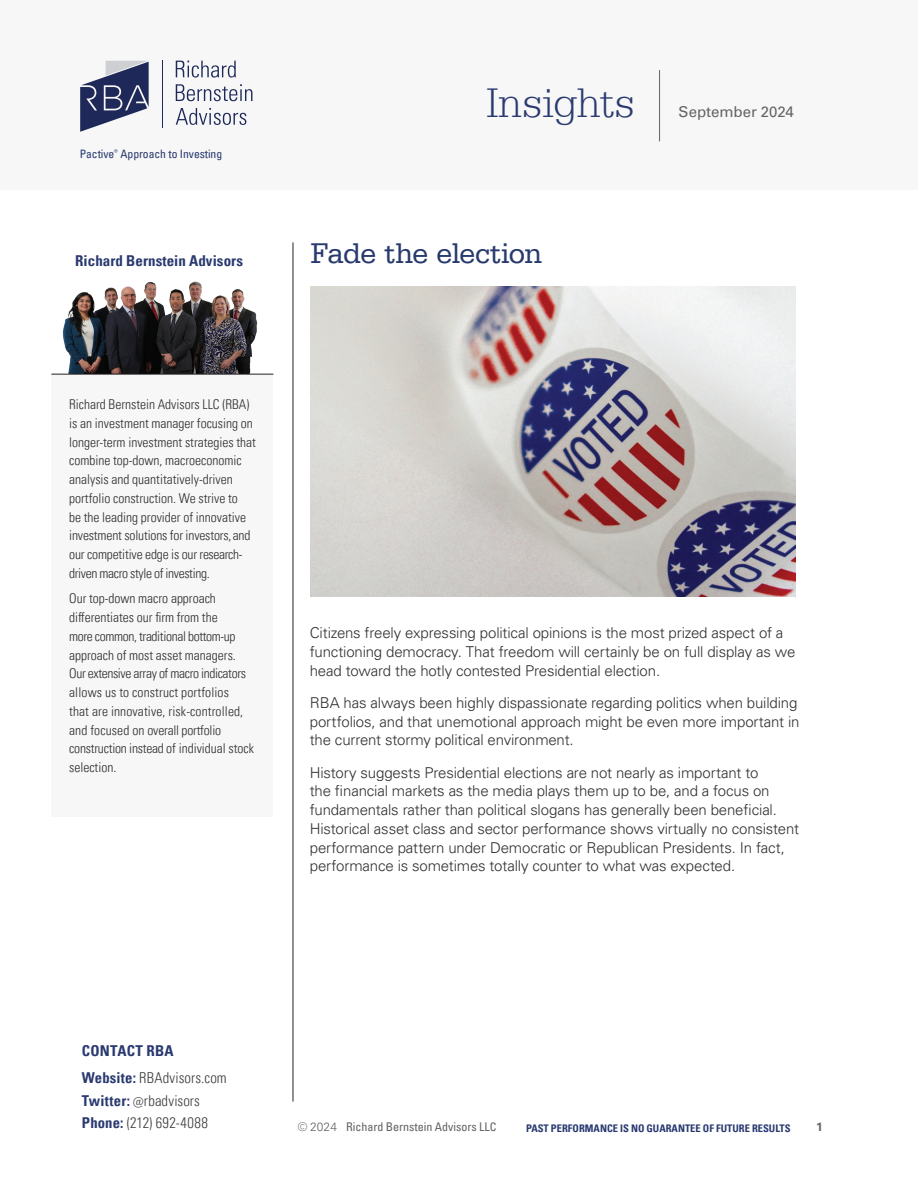
<style>
.page{position:relative;width:918px;height:1188px;background:#fff}
.page>*{position:absolute;margin:0;border:0;box-sizing:border-box;transform-origin:0 0}
.t1{font:300 43.5px "Serifa Std";letter-spacing:-.015em;color:#2a3a70}
.t2{font:30px "Serifa Std";letter-spacing:-.025em;color:#28396e}
.t3{font:300 15px/18.8px "Univers LT Pro 45";letter-spacing:-.01em;color:#312f30}
.t4{font:700 condensed 15px/27px "Univers LT Pro";letter-spacing:.005em;color:#2a3a70}
.t5{font:300 condensed 15px/22.5px "Univers LT Pro";letter-spacing:.015em;color:#3e3e3f}
.t6{font:15px "Univers LT Pro 55 Roman";color:#636366}
.t7{font:300 condensed 13.5px/18.8px "Univers LT Pro";color:#312f30}
.t8{font:condensed 12px "Univers LT Pro";color:#636366}
.t9{font:700 12px "Univers LT Pro 65";color:#636366}
.t10{font:condensed 11.7px "Univers LT Pro";letter-spacing:-.005em;color:#29396e}
.t11{font:700 condensed 10.5px "Univers LT Pro";color:#2a3a70}
.s1{font-size:9.45px}
.s2{font-weight:300;color:#3e3e3f}
.s3{font-weight:700;color:#2a3a70}
.s4{font-size:12px}
.s5{font-family:"Univers LT Pro 45";font-weight:300;font-stretch:normal}
</style>
<div class="page">
<div style="left:0;top:0;width:918px;height:190px;background:#f7f7f8"></div>
<svg style="left:80px;top:61px;width:69px;height:71px"></svg>
<hr style="left:162px;top:60px;width:1px;height:68px;background:#1e2959">
<svg style="left:176px;top:108px;width:70px;height:17px"></svg>
<svg style="left:176px;top:61px;width:60px;height:17px"></svg>
<svg style="left:176px;top:84px;width:76px;height:17px"></svg>
<hr style="left:659px;top:70px;width:1px;height:71px;background:#636366">
<div style="left:51px;top:374px;width:222px;height:442px;background:#f7f7f8"></div>
<hr style="left:293px;top:242px;width:1px;height:860px;background:#231f20">
<img style="left:60px;top:281px;width:205px;height:93px">
<hr style="left:51px;top:374px;width:222px;height:1px;background:#231f20">
<img style="left:310px;top:287px;width:485px;height:309px">
<p class="t10" style="left:80px;top:146px;width:144px">Pactive<span class="s1">®</span> Approach to Investing</p>
<p class="t4" style="left:75px;top:247px;width:169px">Richard Bernstein Advisors</p>
<p class="t7" style="left:69px;top:394px;width:188px">Richard Bernstein Advisors LLC (RBA) is an investment manager focusing on longer-term investment strategies that combine top-down, macroeconomic analysis and quantitatively-driven portfolio construction. We strive to<br>be the leading provider of innovative investment solutions for investors, and our competitive edge is our research&shy;driven macro style of investing.</p>
<p class="t7" style="left:69px;top:589px;width:186px">Our top-down macro approach differentiates our firm from the<br>more common, traditional bottom-up approach of most asset managers.<br>Our extensive array of macro indicators allows us to construct portfolios<br>that are innovative, risk-controlled, and focused on overall portfolio construction instead of individual stock selection.</p>
<h1 class="t1" style="left:487px;top:79px;width:149px">Insights</h1>
<p class="t6" style="left:679px;top:101px;width:117px">September 2024</p>
<h2 class="t2" style="left:311px;top:237px;width:233px">Fade the election</h2>
<p class="t3" style="left:310px;top:623px;width:487px">Citizens freely expressing political opinions is the most prized aspect of a functioning democracy. That freedom will certainly be on full display as we head toward the hotly contested Presidential election.</p>
<p class="t3" style="left:310px;top:693px;width:491px">RBA has always been highly dispassionate regarding politics when building portfolios, and that unemotional approach might be even more important in the current stormy political environment.</p>
<p class="t3" style="left:310px;top:763px;width:491px">History suggests Presidential elections are not nearly as important to<br>the financial markets as the media plays them up to be, and a focus on fundamentals rather than political slogans has generally been beneficial.<br>Historical asset class and sector performance shows virtually no consistent performance pattern under Democratic or Republican Presidents. In fact, performance is sometimes totally counter to what was expected.</p>
<p class="t4" style="left:82px;top:1037px;width:146px">CONTACT RBA<br>Website: <span class="s2">RBAdvisors.com</span></p>
<p class="t5" style="left:82px;top:1088px;width:128px"><span class="s3">Twitter:</span> <span class="s4">@</span>rbadvisors<br><span class="s3">Phone:</span> (212) 692-4088</p>
<p class="t8" style="left:298px;top:1119px;width:200px"><span class="s5">© 2024</span> Richard Bernstein Advisors LLC</p>
<p class="t9" style="left:816px;top:1118px;width:8px">1</p>
<p class="t11" style="left:526px;top:1122px;width:266px">PAST PERFORMANCE IS NO GUARANTEE OF FUTURE RESULTS</p>
</div>
